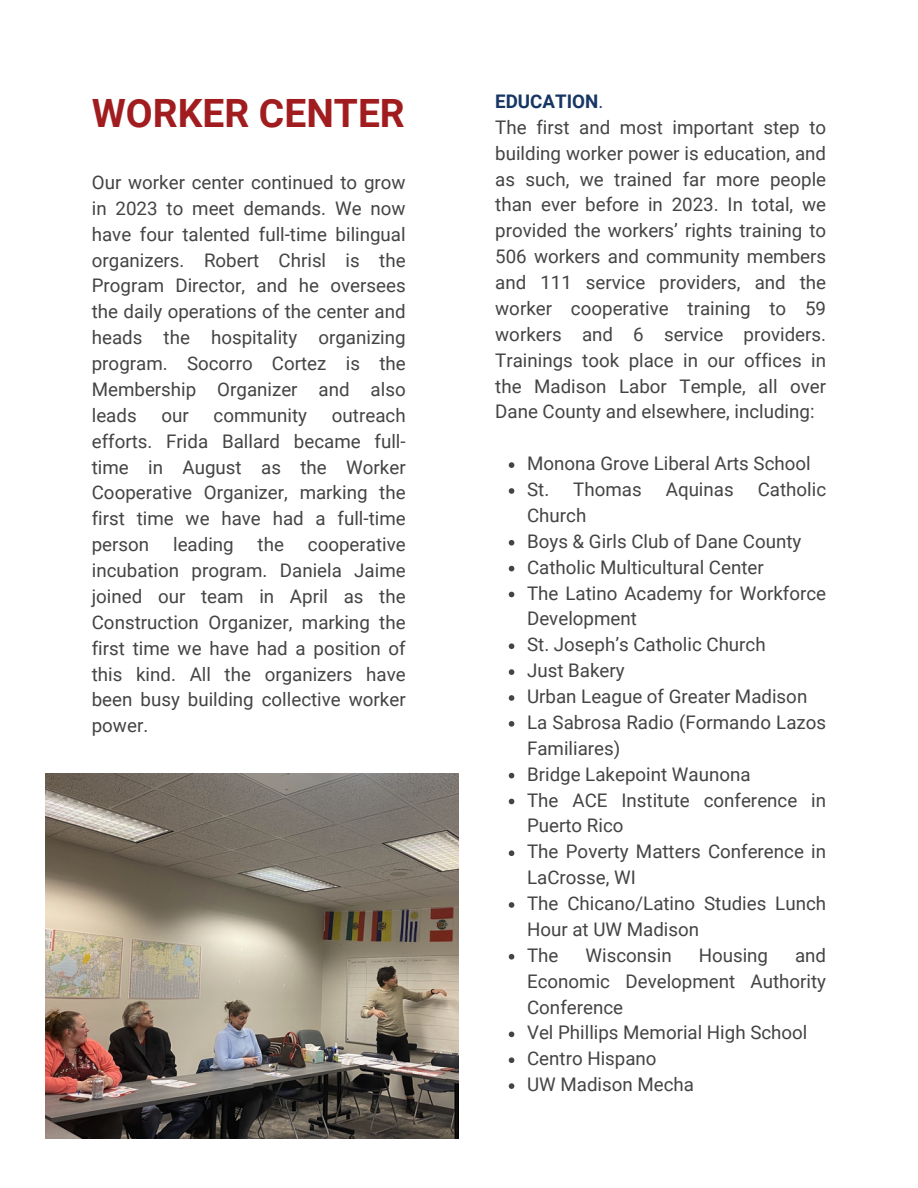
<style>
.page{position:relative;width:918px;height:1188px;background:#fff}
.page>*{position:absolute;margin:0;border:0;box-sizing:border-box;transform-origin:0 0}
.t1{font:700 39px "Roboto";color:#a11c1f}
.t2{font:18.75px/25.8px "Roboto";color:#444;text-align:justify}
.t3{font:700 18.75px "Roboto";color:#173664}
.s1{font-weight:400}
</style>
<div class="page">
<img style="left:46px;top:773px;width:413px;height:366px">
<svg style="left:509px;top:462px;width:5px;height:6px"></svg>
<svg style="left:509px;top:488px;width:5px;height:6px"></svg>
<svg style="left:509px;top:540px;width:5px;height:6px"></svg>
<svg style="left:509px;top:566px;width:5px;height:5px"></svg>
<svg style="left:509px;top:592px;width:5px;height:5px"></svg>
<svg style="left:509px;top:643px;width:5px;height:6px"></svg>
<svg style="left:509px;top:669px;width:5px;height:6px"></svg>
<svg style="left:509px;top:695px;width:5px;height:6px"></svg>
<svg style="left:509px;top:721px;width:5px;height:6px"></svg>
<svg style="left:509px;top:773px;width:5px;height:5px"></svg>
<svg style="left:509px;top:799px;width:5px;height:5px"></svg>
<svg style="left:509px;top:850px;width:5px;height:6px"></svg>
<svg style="left:509px;top:902px;width:5px;height:6px"></svg>
<svg style="left:509px;top:954px;width:5px;height:6px"></svg>
<svg style="left:509px;top:1032px;width:5px;height:5px"></svg>
<svg style="left:509px;top:1057px;width:5px;height:6px"></svg>
<svg style="left:509px;top:1083px;width:5px;height:6px"></svg>
<p class="t1" style="left:92px;top:91px;width:315px">WORKER CENTER</p>
<p class="t2" style="left:92px;top:170px;width:315px">Our worker center continued to grow in 2023 to meet demands. We now have four talented full-time bilingual organizers. Robert Chrisl is the Program Director, and he oversees the daily operations of the center and heads the hospitality organizing program. Socorro Cortez is the Membership Organizer and also leads</p>
<p class="t2" style="left:92px;top:402px;width:315px;text-indent:240px">outreach efforts. Frida Ballard became full&shy;time in August as the Worker Cooperative Organizer, marking the first time we have had a full-time person</p>
<p class="t2" style="left:161px;top:402px;width:29px">our</p>
<p class="t2" style="left:214px;top:402px;width:95px">community</p>
<p class="t2" style="left:173px;top:532px;width:62px">leading</p>
<p class="t2" style="left:258px;top:532px;width:28px">the</p>
<p class="t2" style="left:92px;top:532px;width:315px;text-indent:216px">cooperative incubation program. Daniela Jaime joined our team in April as the Construction Organizer, marking the first time we have had a position of this kind. All the organizers have been busy building collective worker power.</p>
<p class="t3" style="left:495px;top:91px;width:110px">EDUCATION<span class="s1">.</span></p>
<p class="t2" style="left:495px;top:114px;width:332px">The first and most important step to building worker power is education, and as such, we trained far more people than ever before in 2023. In total, we provided the workers’ rights training to 506 workers and community members and 111 service providers, and the worker cooperative training to 59 workers and 6 service providers.<br>Trainings took place in our offices in the Madison Labor Temple, all over Dane County and elsewhere, including:</p>
<p class="t2" style="left:527px;top:451px;width:285px">Monona Grove Liberal Arts School</p>
<p class="t2" style="left:527px;top:477px;width:116px">St. Thomas</p>
<p class="t2" style="left:666px;top:477px;width:69px">Aquinas</p>
<p class="t2" style="left:758px;top:477px;width:70px">Catholic</p>
<p class="t2" style="left:527px;top:503px;width:61px">Church</p>
<p class="t2" style="left:527px;top:528px;width:276px">Boys &amp; Girls Club of Dane County</p>
<p class="t2" style="left:527px;top:554px;width:238px">Catholic Multicultural Center</p>
<p class="t2" style="left:527px;top:580px;width:301px">The Latino Academy for Workforce<br>Development</p>
<p class="t2" style="left:527px;top:632px;width:240px">St. Joseph’s Catholic Church</p>
<p class="t2" style="left:527px;top:658px;width:99px">Just Bakery</p>
<p class="t2" style="left:527px;top:684px;width:282px">Urban League of Greater Madison</p>
<p class="t2" style="left:527px;top:710px;width:301px">La Sabrosa Radio (Formando Lazos<br>Familiares)</p>
<p class="t2" style="left:527px;top:761px;width:225px">Bridge Lakepoint Waunona</p>
<p class="t2" style="left:527px;top:787px;width:301px">The ACE Institute conference in<br>Puerto Rico</p>
<p class="t2" style="left:527px;top:839px;width:301px">The Poverty Matters Conference in<br>LaCrosse, WI</p>
<p class="t2" style="left:527px;top:891px;width:301px">The Chicano/Latino Studies Lunch<br>Hour at UW Madison</p>
<p class="t2" style="left:527px;top:942px;width:33px">The</p>
<p class="t2" style="left:586px;top:942px;width:88px">Wisconsin</p>
<p class="t2" style="left:699px;top:942px;width:71px">Housing</p>
<p class="t2" style="left:527px;top:942px;width:301px;text-indent:268px">and Economic Development Authority Conference</p>
<p class="t2" style="left:527px;top:1020px;width:282px">Vel Phillips Memorial High School</p>
<p class="t2" style="left:527px;top:1046px;width:131px">Centro Hispano</p>
<p class="t2" style="left:527px;top:1072px;width:169px">UW Madison Mecha</p>
</div>
